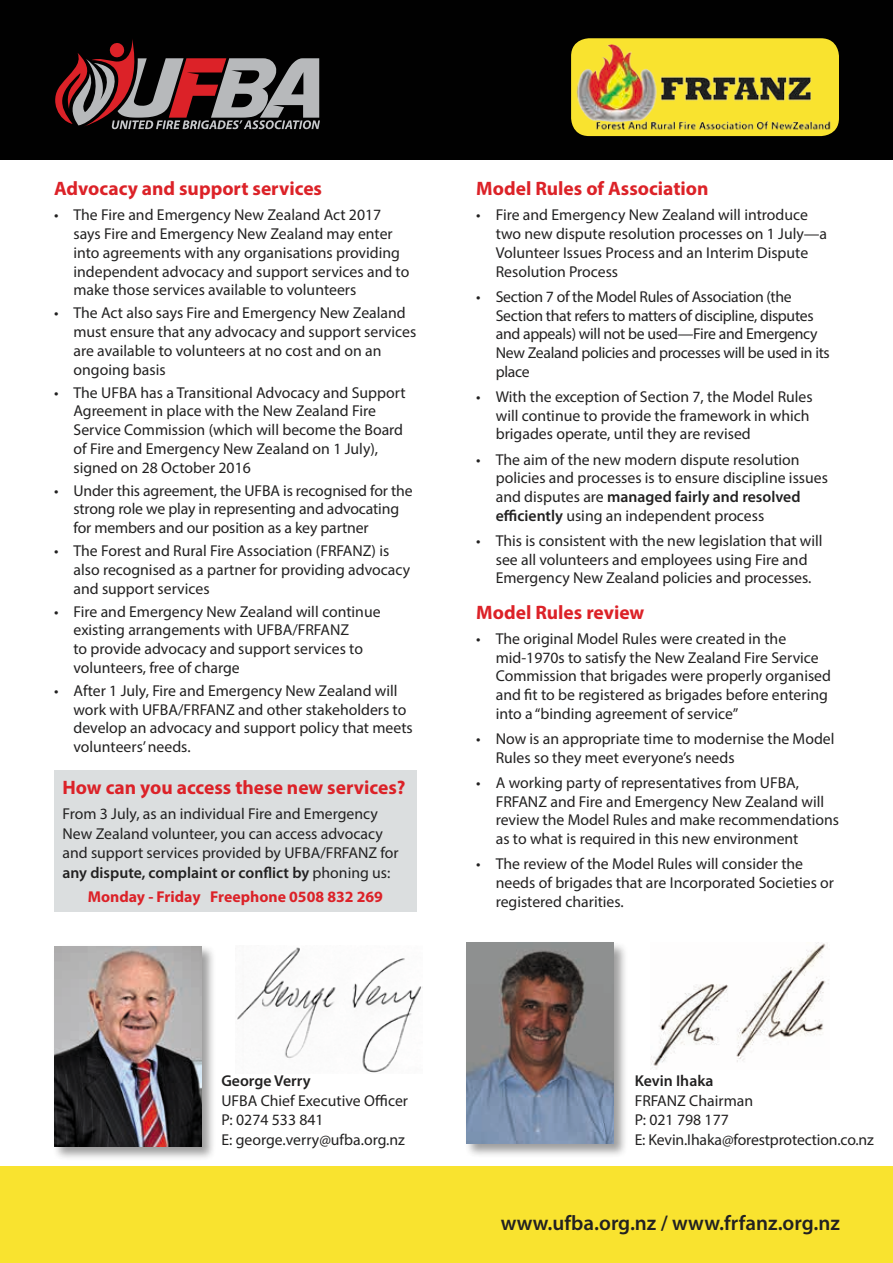
<style>
.page{position:relative;width:893px;height:1263px;background:#fff}
.page>*{position:absolute;margin:0;border:0;box-sizing:border-box;transform-origin:0 0}
.t1{font:600 21px "Myriad Pro";color:#222121}
.t2{font:700 19.5px "Myriad Pro";color:#dc2228}
.t3{font:15.75px/18.8px "Myriad Pro";color:#222121}
.t4{font:15.75px/18.8px "Myriad Pro";letter-spacing:-.02em;color:#222121}
.t5{font:700 15.75px "Myriad Pro";color:#dc2228}
.t6{font:600 15.75px "Myriad Pro";color:#222121}
.s1{font-weight:600}
</style>
<div class="page">
<div style="left:0;top:1167px;width:893px;height:96px;background:#f9e32f"></div>
<div style="left:0;top:0;width:893px;height:159px;background:#010101"></div>
<div style="left:571px;top:38px;width:268px;height:98px;background:#f9e32f;border-radius:18px"></div>
<img style="left:571px;top:44px;width:266px;height:88px">
<svg style="left:55px;top:39px;width:265px;height:90px"></svg>
<div style="left:54px;top:770px;width:363px;height:142px;background:#dbdedf"></div>
<img style="left:237px;top:947px;width:186px;height:126px">
<div style="left:52px;top:944px;width:164px;height:217px;background:#222121;opacity:.44"></div>
<img style="left:55px;top:946px;width:147px;height:201px">
<div style="left:464px;top:941px;width:164px;height:217px;background:#222121;opacity:.44"></div>
<img style="left:466px;top:943px;width:148px;height:201px">
<img style="left:651px;top:942px;width:178px;height:127px">
<p class="t2" style="left:54px;top:176px;width:270px">Advocacy and support services</p>
<p class="t3" style="left:73px;top:206px;width:337px;text-indent:-19px">• The Fire and Emergency New Zealand Act 2017 says Fire and Emergency New Zealand may enter into agreements with any organisations providing independent advocacy and support services and to make those services available to volunteers</p>
<p class="t3" style="left:73px;top:304px;width:344px;text-indent:-19px">• The Act also says Fire and Emergency New Zealand must ensure that any advocacy and support services are available to volunteers at no cost and on an ongoing basis</p>
<p class="t3" style="left:73px;top:383px;width:334px;text-indent:-19px">• The UFBA has a Transitional Advocacy and Support Agreement in place with the New Zealand Fire Service Commission (which will become the Board of Fire and Emergency New Zealand on 1 July), signed on 28 October 2016</p>
<p class="t3" style="left:73px;top:481px;width:341px;text-indent:-19px">• Under this agreement, the UFBA is recognised for the strong role we play in representing and advocating for members and our position as a key partner</p>
<p class="t3" style="left:73px;top:541px;width:338px;text-indent:-19px">• The Forest and Rural Fire Association (FRFANZ) is also recognised as a partner for providing advocacy and support services</p>
<p class="t3" style="left:73px;top:602px;width:309px;text-indent:-19px">• Fire and Emergency New Zealand will continue existing arrangements with UFBA/FRFANZ<br>to provide advocacy and support services to volunteers, free of charge</p>
<p class="t3" style="left:73px;top:681px;width:341px;text-indent:-19px">• After 1 July, Fire and Emergency New Zealand will work with UFBA/FRFANZ and other stakeholders to develop an advocacy and support policy that meets volunteers’ needs.</p>
<p class="t2" style="left:63px;top:774px;width:344px">How can you access these new services?</p>
<p class="t3" style="left:63px;top:804px;width:338px;line-height:19.5px">From 3 July, as an individual Fire and Emergency New Zealand volunteer, you can access advocacy and support services provided by UFBA/FRFANZ for <span class="s1">any dispute, complaint or conflict by</span> phoning us:</p>
<p class="t5" style="left:88px;top:886px;width:297px">Monday - Friday Freephone 0508 832 269</p>
<p class="t2" style="left:476px;top:176px;width:234px">Model Rules of Association</p>
<p class="t3" style="left:496px;top:206px;width:333px;text-indent:-19px">• Fire and Emergency New Zealand will introduce two new dispute resolution processes on 1 July—a Volunteer Issues Process and an Interim Dispute Resolution Process</p>
<p class="t4" style="left:496px;top:287px;width:336px;text-indent:-19px">• Section 7 of the Model Rules of Association (the Section that refers to matters of discipline, disputes and appeals) will not be used—Fire and Emergency New Zealand policies and processes will be used in its place</p>
<p class="t3" style="left:496px;top:387px;width:318px;text-indent:-19px">• With the exception of Section 7, the Model Rules will continue to provide the framework in which brigades operate, until they are revised</p>
<p class="t3" style="left:496px;top:450px;width:334px;text-indent:-19px">• The aim of the new modern dispute resolution policies and processes is to ensure discipline issues and disputes are <span class="s1">managed fairly and resolved efficiently</span> using an independent process</p>
<p class="t3" style="left:476px;top:531px;width:348px;text-align:center">• This is consistent with the new legislation that will see all volunteers and employees using Fire and<br>Emergency New Zealand policies and processes.</p>
<p class="t2" style="left:476px;top:599px;width:170px">Model Rules review</p>
<p class="t3" style="left:496px;top:629px;width:337px;text-indent:-19px">• The original Model Rules were created in the mid-1970s to satisfy the New Zealand Fire Service Commission that brigades were properly organised and fit to be registered as brigades before entering into a “binding agreement of service”</p>
<p class="t3" style="left:496px;top:729px;width:340px;text-indent:-19px">• Now is an appropriate time to modernise the Model<br>Rules so they meet everyone’s needs</p>
<p class="t3" style="left:496px;top:773px;width:345px;text-indent:-19px">• A working party of representatives from UFBA, FRFANZ and Fire and Emergency New Zealand will review the Model Rules and make recommendations as to what is required in this new environment</p>
<p class="t3" style="left:496px;top:854px;width:340px;text-indent:-19px">• The review of the Model Rules will consider the needs of brigades that are Incorporated Societies or registered charities.</p>
<p class="t6" style="left:221px;top:1071px;width:91px">George Verry</p>
<p class="t3" style="left:221px;top:1090px;width:188px;line-height:19.5px">UFBA Chief Executive Officer<br>P: 0274 533 841<br>E: george.verry@ufba.org.nz</p>
<p class="t6" style="left:635px;top:1071px;width:80px">Kevin Ihaka</p>
<p class="t3" style="left:635px;top:1091px;width:241px;line-height:19.5px">FRFANZ Chairman<br>P: 021 798 177<br>E: Kevin.Ihaka@forestprotection.co.nz</p>
<h1 class="t1" style="left:501px;top:1209px;width:341px">www.ufba.org.nz / www.frfanz.org.nz</h1>
</div>
